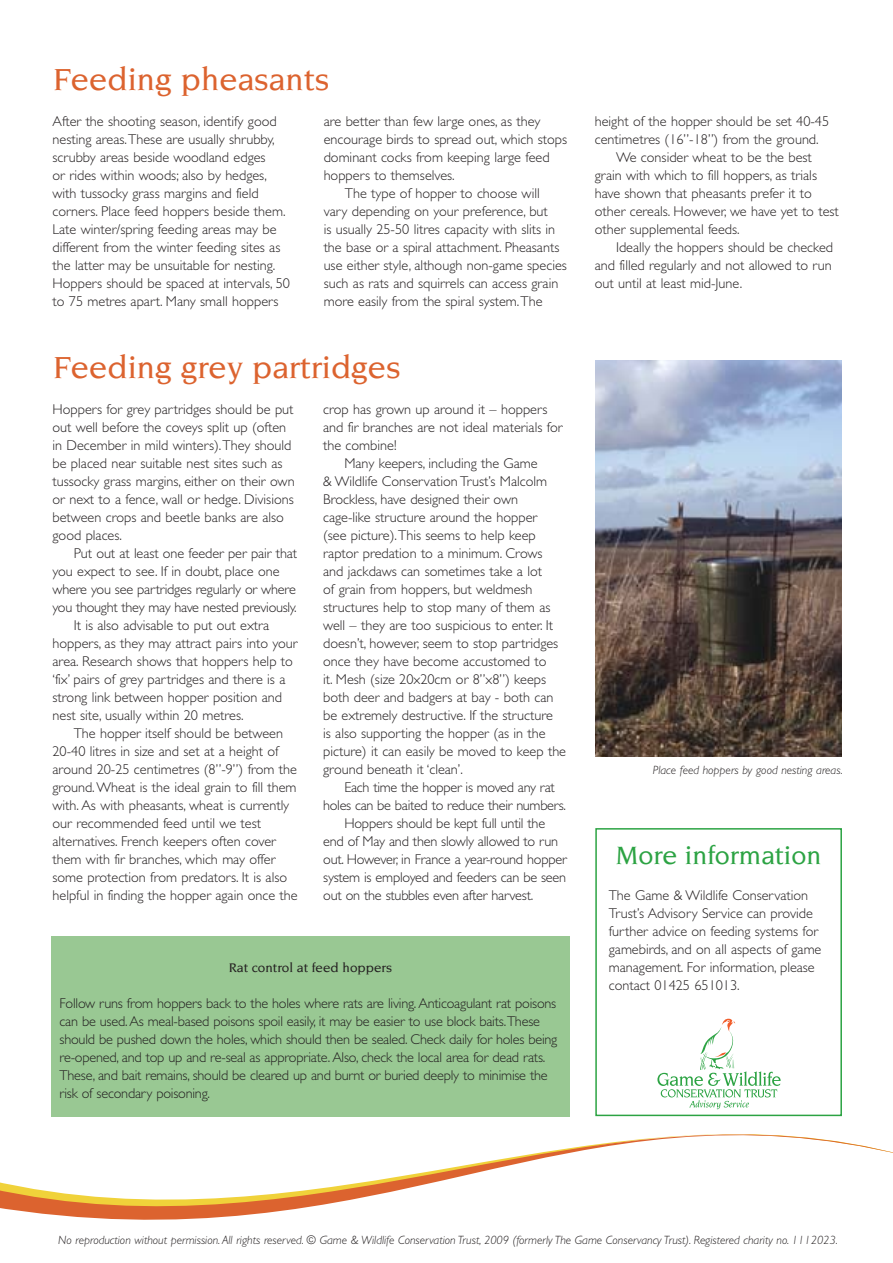
<style>
.page{position:relative;width:893px;height:1263px;background:#fff}
.page>*{position:absolute;margin:0;border:0;box-sizing:border-box;transform-origin:0 0}
.t1{font:500 33px "Novarese LT";color:#dc632f}
.t2{font:500 27px "Novarese LT";color:#2ca343}
.t3{font:300 14.25px/18px "Gill Sans";color:#231f20}
.t4{font:300 14.25px "Gill Sans";letter-spacing:-.02em;color:#231f20}
.t5{font:500 13.5px "Novarese LT";color:#231f20}
.t6{font:italic 300 12px "Gill Sans";color:#231f20}
</style>
<div class="page">
<div style="left:595px;top:828px;width:247px;height:288px;border:2px solid #2ca343"></div>
<svg style="left:657px;top:1019px;width:124px;height:90px"></svg>
<svg style="left:0;top:1134px;width:893px;height:86px"></svg>
<div style="left:51px;top:936px;width:519px;height:180px;background:#99c893"></div>
<img style="left:595px;top:360px;width:247px;height:396px">
<h1 class="t1" style="left:53px;top:67px;width:278px">Feeding pheasants</h1>
<p class="t3" style="left:53px;top:114px;width:239px">After the shooting season, identify good nesting areas. These are usually shrubby, scrubby areas beside woodland edges<br>or rides within woods; also by hedges, with tussocky grass margins and field corners. Place feed hoppers beside them.<br>Late winter/spring feeding areas may be different from the winter feeding sites as the latter may be unsuitable for nesting.<br>Hoppers should be spaced at intervals, 50 to 75 metres apart. Many small hoppers</p>
<p class="t3" style="left:324px;top:114px;width:218px">are better than few large ones, as they</p>
<p class="t3" style="left:324px;top:132px;width:245px">encourage birds to spread out, which stops</p>
<p class="t3" style="left:324px;top:150px;width:227px">dominant cocks from keeping large feed</p>
<p class="t3" style="left:324px;top:168px;width:133px">hoppers to themselves.</p>
<p class="t3" style="left:345px;top:186px;width:196px">The type of hopper to choose will</p>
<p class="t3" style="left:324px;top:204px;width:226px">vary depending on your preference, but</p>
<p class="t3" style="left:324px;top:222px;width:233px">is usually 25-50 litres capacity with slits in</p>
<p class="t3" style="left:324px;top:240px;width:237px">the base or a spiral attachment. Pheasants</p>
<p class="t3" style="left:324px;top:258px;width:245px">use either style, although non-game species</p>
<p class="t3" style="left:324px;top:276px;width:236px">such as rats and squirrels can access grain</p>
<p class="t3" style="left:324px;top:294px;width:220px">more easily from the spiral system. The</p>
<h1 class="t1" style="left:53px;top:355px;width:350px">Feeding grey partridges</h1>
<p class="t3" style="left:53px;top:402px;width:244px">Hoppers for grey partridges should be put out well before the coveys split up (often in December in mild winters). They should be placed near suitable nest sites such as tussocky grass margins, either on their own or next to a fence, wall or hedge. Divisions between crops and beetle banks are also good places.</p>
<p class="t3" style="left:74px;top:546px;width:225px">Put out at least one feeder per pair that</p>
<p class="t3" style="left:53px;top:564px;width:229px">you expect to see. If in doubt, place one</p>
<p class="t3" style="left:53px;top:582px;width:245px">where you see partridges regularly or where</p>
<p class="t4" style="left:53px;top:602px;width:246px">you thought they may have nested previously.</p>
<p class="t3" style="left:74px;top:618px;width:197px">It is also advisable to put out extra</p>
<p class="t3" style="left:53px;top:636px;width:247px">hoppers, as they may attract pairs into your</p>
<p class="t3" style="left:53px;top:654px;width:242px">area. Research shows that hoppers help to</p>
<p class="t3" style="left:53px;top:672px;width:234px">‘fix’ pairs of grey partridges and there is a</p>
<p class="t3" style="left:53px;top:690px;width:231px">strong link between hopper position and</p>
<p class="t3" style="left:53px;top:708px;width:193px">nest site, usually within 20 metres.</p>
<p class="t3" style="left:74px;top:726px;width:211px">The hopper itself should be between</p>
<p class="t3" style="left:53px;top:744px;width:228px">20-40 litres in size and set at a height of</p>
<p class="t3" style="left:53px;top:762px;width:246px">around 20-25 centimetres (8”-9”) from the</p>
<p class="t3" style="left:53px;top:780px;width:246px">ground. Wheat is the ideal grain to fill them</p>
<p class="t3" style="left:53px;top:798px;width:238px">with. As with pheasants, wheat is currently</p>
<p class="t3" style="left:53px;top:816px;width:210px">our recommended feed until we test</p>
<p class="t3" style="left:53px;top:834px;width:225px">alternatives. French keepers often cover</p>
<p class="t3" style="left:53px;top:852px;width:224px">them with fir branches, which may offer</p>
<p class="t3" style="left:53px;top:870px;width:236px">some protection from predators. It is also</p>
<p class="t3" style="left:53px;top:888px;width:247px">helpful in finding the hopper again once the</p>
<p class="t3" style="left:323px;top:402px;width:226px">crop has grown up around it – hoppers</p>
<p class="t3" style="left:323px;top:420px;width:241px">and fir branches are not ideal materials for</p>
<p class="t3" style="left:323px;top:438px;width:75px">the combine!</p>
<p class="t3" style="left:344px;top:456px;width:195px">Many keepers, including the Game</p>
<p class="t3" style="left:323px;top:474px;width:225px">&amp; Wildlife Conservation Trust’s Malcolm</p>
<p class="t3" style="left:323px;top:492px;width:196px">Brockless, have designed their own</p>
<p class="t3" style="left:323px;top:510px;width:216px">cage-like structure around the hopper</p>
<p class="t3" style="left:323px;top:528px;width:214px">(see picture). This seems to help keep</p>
<p class="t3" style="left:323px;top:546px;width:221px">raptor predation to a minimum. Crows</p>
<p class="t3" style="left:323px;top:564px;width:220px">and jackdaws can sometimes take a lot</p>
<p class="t3" style="left:323px;top:582px;width:211px">of grain from hoppers, but weldmesh</p>
<p class="t3" style="left:323px;top:600px;width:229px">structures help to stop many of them as</p>
<p class="t3" style="left:323px;top:618px;width:231px">well – they are too suspicious to enter. It</p>
<p class="t3" style="left:323px;top:636px;width:237px">doesn’t, however, seem to stop partridges</p>
<p class="t3" style="left:323px;top:654px;width:225px">once they have become accustomed to</p>
<p class="t3" style="left:323px;top:672px;width:224px">it. Mesh (size 20x20cm or 8”x8”) keeps</p>
<p class="t3" style="left:323px;top:690px;width:232px">both deer and badgers at bay - both can</p>
<p class="t3" style="left:323px;top:708px;width:231px">be extremely destructive. If the structure</p>
<p class="t3" style="left:323px;top:726px;width:224px">is also supporting the hopper (as in the</p>
<p class="t3" style="left:323px;top:744px;width:244px">picture) it can easily be moved to keep the</p>
<p class="t3" style="left:323px;top:762px;width:141px">ground beneath it ‘clean’.</p>
<p class="t4" style="left:344px;top:782px;width:212px">Each time the hopper is moved any rat</p>
<p class="t4" style="left:323px;top:800px;width:244px">holes can be baited to reduce their numbers.</p>
<p class="t3" style="left:344px;top:816px;width:202px">Hoppers should be kept full until the</p>
<p class="t3" style="left:323px;top:834px;width:236px">end of May and then slowly allowed to run</p>
<p class="t3" style="left:323px;top:852px;width:245px">out. However, in France a year-round hopper</p>
<p class="t3" style="left:323px;top:870px;width:244px">system is employed and feeders can be seen</p>
<p class="t3" style="left:323px;top:888px;width:212px">out on the stubbles even after harvest.</p>
<p class="t5" style="left:229px;top:962px;width:165px">Rat control at feed hoppers</p>
<p class="t3" style="left:60px;top:996px;width:499px">Follow runs from hoppers back to the holes where rats are living. Anticoagulant rat poisons can be used. As meal-based poisons spoil easily, it may be easier to use block baits.These should be pushed down the holes, which should then be sealed. Check daily for holes being re-opened, and top up and re-seal as appropriate. Also, check the local area for dead rats.<br>These, and bait remains, should be cleared up and burnt or buried deeply to minimise the risk of secondary poisoning.</p>
<p class="t3" style="left:595px;top:114px;width:236px">height of the hopper should be set 40-45</p>
<p class="t3" style="left:595px;top:132px;width:225px">centimetres (16”-18”) from the ground.</p>
<p class="t3" style="left:616px;top:150px;width:197px">We consider wheat to be the best</p>
<p class="t3" style="left:595px;top:168px;width:224px">grain with which to fill hoppers, as trials</p>
<p class="t3" style="left:595px;top:186px;width:219px">have shown that pheasants prefer it to</p>
<p class="t3" style="left:595px;top:204px;width:246px">other cereals. However, we have yet to test</p>
<p class="t3" style="left:595px;top:222px;width:146px">other supplemental feeds.</p>
<p class="t3" style="left:616px;top:240px;width:219px">Ideally the hoppers should be checked</p>
<p class="t3" style="left:595px;top:258px;width:238px">and filled regularly and not allowed to run</p>
<p class="t3" style="left:595px;top:276px;width:149px">out until at least mid-June.</p>
<p class="t6" style="left:653px;top:766px;width:192px">Place feed hoppers by good nesting areas.</p>
<h2 class="t2" style="left:616px;top:845px;width:207px">More information</h2>
<p class="t3" style="left:609px;top:888px;width:214px">The Game &amp; Wildlife Conservation Trust’s Advisory Service can provide further advice on feeding systems for gamebirds, and on all aspects of game management. For information, please contact 01425 651013.</p>
<p class="t6" style="left:58px;top:1235px;width:781px">No reproduction without permission. All rights reserved. © Game &amp; Wildlife Conservation Trust, 2009 (formerly The Game Conservancy Trust). Registered charity no. 1112023.</p>
</div>
